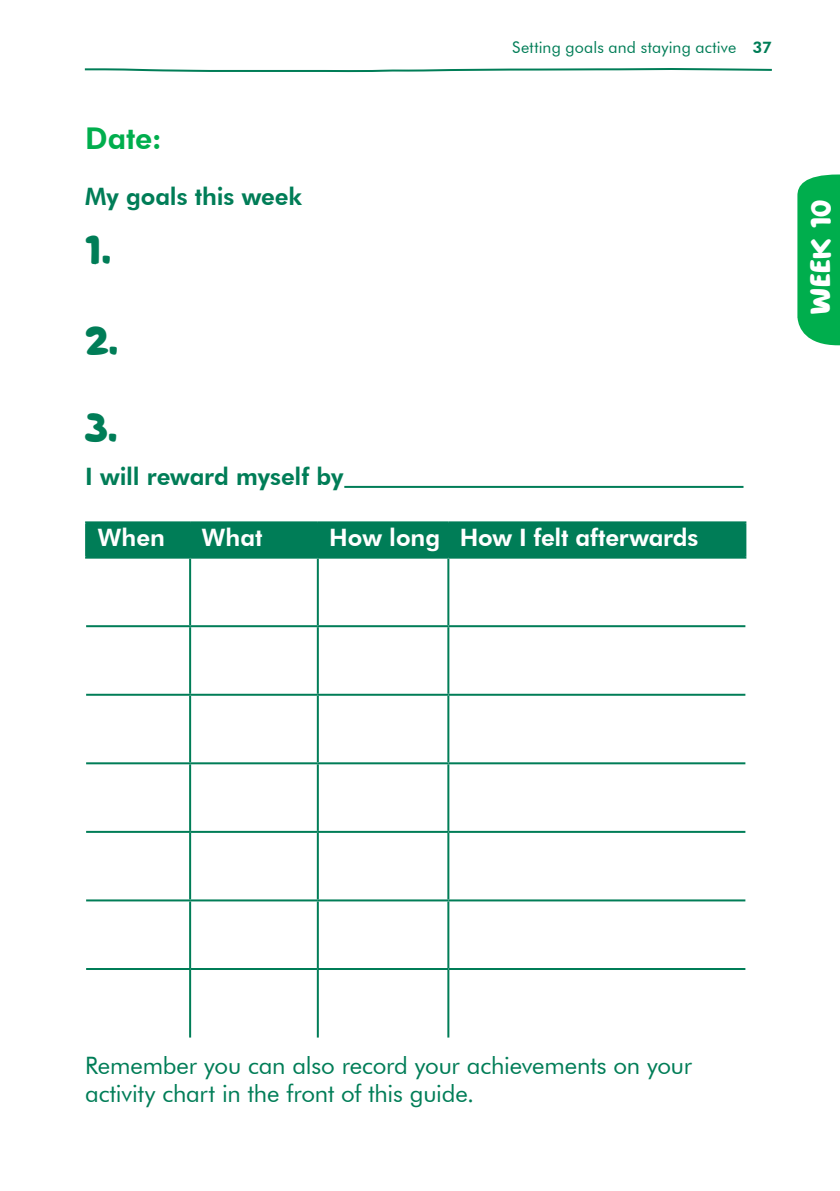
<style>
.page{position:relative;width:840px;height:1191px;background:#fff}
.page>*{position:absolute;margin:0;border:0;box-sizing:border-box;transform-origin:0 0}
.t1{font:40px/86.2px "Macmillan Headline";color:#007d57}
.t2{font:800 30px "Futura BT";color:#00ae4d}
.t3{font:28px "Macmillan Headline";color:#fff}
.t4{font:24px/28px "Futura BT";letter-spacing:-.005em;color:#007d57}
.t5{font:800 24px "Futura BT";letter-spacing:-.005em;color:#007d57}
.t6{font:800 24px "Futura BT";letter-spacing:-.005em;color:#fff}
.t7{font:16px "Futura BT";letter-spacing:.015em;color:#007d57}
.s1{font-weight:800}
</style>
<div class="page">
<svg style="left:84px;top:68px;width:688px;height:5px"></svg>
<svg style="left:797px;top:174px;width:42px;height:171px;background:#10b358"></svg>
<div style="left:87px;top:523px;width:657px;height:33px;background:#007d57"></div>
<hr style="left:85px;top:521px;width:105px;height:2px;background:#007d57">
<hr style="left:85px;top:523px;width:2px;height:33px;background:#007d57">
<hr style="left:190px;top:521px;width:127px;height:2px;background:#007d57">
<hr style="left:189px;top:523px;width:2px;height:33px;background:#007d57">
<hr style="left:317px;top:521px;width:131px;height:2px;background:#007d57">
<hr style="left:316px;top:523px;width:2px;height:33px;background:#007d57">
<hr style="left:448px;top:521px;width:298px;height:2px;background:#007d57">
<hr style="left:447px;top:523px;width:2px;height:33px;background:#007d57">
<hr style="left:744px;top:523px;width:2px;height:33px;background:#007d57">
<hr style="left:189px;top:970px;width:2px;height:67px;background:#007d57">
<hr style="left:316px;top:970px;width:2px;height:67px;background:#007d57">
<hr style="left:447px;top:970px;width:2px;height:67px;background:#007d57">
<hr style="left:85px;top:556px;width:105px;height:2px;background:#007d57">
<hr style="left:190px;top:556px;width:127px;height:2px;background:#007d57">
<hr style="left:189px;top:558px;width:2px;height:67px;background:#007d57">
<hr style="left:317px;top:556px;width:131px;height:2px;background:#007d57">
<hr style="left:316px;top:558px;width:2px;height:67px;background:#007d57">
<hr style="left:448px;top:556px;width:298px;height:2px;background:#007d57">
<hr style="left:447px;top:558px;width:2px;height:67px;background:#007d57">
<hr style="left:86px;top:625px;width:104px;height:2px;background:#007d57">
<hr style="left:190px;top:625px;width:127px;height:2px;background:#007d57">
<hr style="left:189px;top:627px;width:2px;height:67px;background:#007d57">
<hr style="left:317px;top:625px;width:131px;height:2px;background:#007d57">
<hr style="left:316px;top:627px;width:2px;height:67px;background:#007d57">
<hr style="left:448px;top:625px;width:297px;height:2px;background:#007d57">
<hr style="left:447px;top:627px;width:2px;height:67px;background:#007d57">
<hr style="left:86px;top:694px;width:104px;height:2px;background:#007d57">
<hr style="left:190px;top:694px;width:127px;height:2px;background:#007d57">
<hr style="left:189px;top:696px;width:2px;height:66px;background:#007d57">
<hr style="left:317px;top:694px;width:131px;height:2px;background:#007d57">
<hr style="left:316px;top:696px;width:2px;height:66px;background:#007d57">
<hr style="left:448px;top:694px;width:297px;height:2px;background:#007d57">
<hr style="left:447px;top:696px;width:2px;height:66px;background:#007d57">
<hr style="left:86px;top:762px;width:104px;height:2px;background:#007d57">
<hr style="left:190px;top:762px;width:127px;height:2px;background:#007d57">
<hr style="left:189px;top:764px;width:2px;height:67px;background:#007d57">
<hr style="left:317px;top:762px;width:131px;height:2px;background:#007d57">
<hr style="left:316px;top:764px;width:2px;height:67px;background:#007d57">
<hr style="left:448px;top:762px;width:297px;height:2px;background:#007d57">
<hr style="left:447px;top:764px;width:2px;height:67px;background:#007d57">
<hr style="left:86px;top:831px;width:104px;height:2px;background:#007d57">
<hr style="left:190px;top:831px;width:127px;height:2px;background:#007d57">
<hr style="left:189px;top:833px;width:2px;height:66px;background:#007d57">
<hr style="left:317px;top:831px;width:131px;height:2px;background:#007d57">
<hr style="left:316px;top:833px;width:2px;height:66px;background:#007d57">
<hr style="left:448px;top:831px;width:297px;height:2px;background:#007d57">
<hr style="left:447px;top:833px;width:2px;height:66px;background:#007d57">
<hr style="left:86px;top:899px;width:104px;height:2px;background:#007d57">
<hr style="left:190px;top:899px;width:127px;height:2px;background:#007d57">
<hr style="left:189px;top:901px;width:2px;height:67px;background:#007d57">
<hr style="left:317px;top:899px;width:131px;height:2px;background:#007d57">
<hr style="left:316px;top:901px;width:2px;height:67px;background:#007d57">
<hr style="left:448px;top:899px;width:297px;height:2px;background:#007d57">
<hr style="left:447px;top:901px;width:2px;height:67px;background:#007d57">
<hr style="left:86px;top:968px;width:104px;height:2px;background:#007d57">
<hr style="left:190px;top:968px;width:127px;height:2px;background:#007d57">
<hr style="left:317px;top:968px;width:131px;height:2px;background:#007d57">
<hr style="left:448px;top:968px;width:297px;height:2px;background:#007d57">
<hr style="left:344px;top:486px;width:399px;height:2px;background:#007d57">
<p class="t2" style="left:85px;top:120px;width:78px">Date:</p>
<p class="t5" style="left:85px;top:182px;width:218px">My goals this week</p>
<p class="t1" style="left:85px;top:207px;width:27px">1.</p>
<p class="t7" style="left:512px;top:38px;width:261px">Setting goals and staying active <span class="s1">37</span></p>
<p class="t1" style="left:85px;top:298px;width:34px">2.<br>3.</p>
<p class="t5" style="left:85px;top:462px;width:260px">I will reward myself by</p>
<p class="t6" style="left:97px;top:523px;width:69px">When</p>
<p class="t6" style="left:201px;top:523px;width:63px">What</p>
<p class="t6" style="left:329px;top:523px;width:370px">How long How I felt afterwards</p>
<p class="t3" style="left:803px;top:314px;width:115px;rotate:-90deg">WEEK 10</p>
<p class="t4" style="left:85px;top:1050px;width:608px">Remember you can also record your achievements on your activity chart in the front of this guide.</p>
</div>
